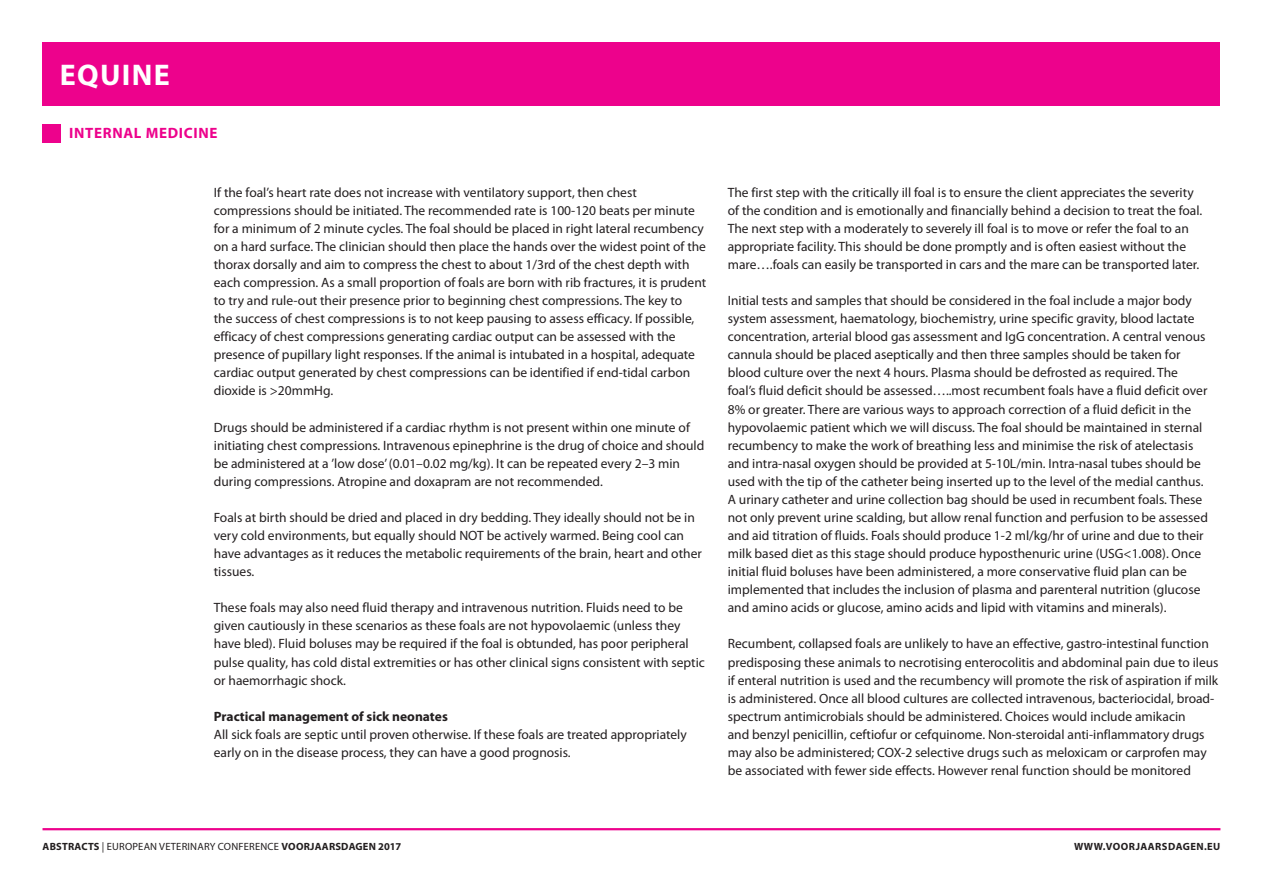
<style>
.page{position:relative;width:1263px;height:893px;background:#fff}
.page>*{position:absolute;margin:0;border:0;box-sizing:border-box;transform-origin:0 0}
.t1{font:700 30px "Myriad Pro";letter-spacing:.045em;color:#fff}
.t2{font:700 15px "Myriad Pro";letter-spacing:.045em;color:#ed028c}
._01_Platte_tekst{font:13.5px/18px "Myriad Pro";color:#231f20}
._03_Tussenkop{font:700 13.5px "Myriad Pro";color:#231f20}
.t3{font:10.5px "Myriad Pro";letter-spacing:.02em;color:#231f20}
.t4{font:700 10.5px "Myriad Pro";letter-spacing:.045em;color:#231f20}
.s1{font-weight:700}
</style>
<div class="page">
<div style="left:43px;top:43px;width:1177px;height:63px;background:#ed028c"></div>
<hr style="left:43px;top:828px;width:1177px;height:2px;background:#ed028c">
<div style="left:43px;top:124px;width:18px;height:18px;background:#ed028c"></div>
<hr style="left:1262px;top:43px;width:1px;height:31px;background:#ed028c">
<h1 class="t1" style="left:60px;top:58px;width:112px">EQUINE</h1>
<p class="t2" style="left:69px;top:125px;width:150px">INTERNAL MEDICINE</p>
<p class="_01_Platte_tekst" style="left:214px;top:183px;width:494px">If the foal’s heart rate does not increase with ventilatory support, then chest compressions should be initiated. The recommended rate is 100-120 beats per minute for a minimum of 2 minute cycles. The foal should be placed in right lateral recumbency on a hard surface. The clinician should then place the hands over the widest point of the thorax dorsally and aim to compress the chest to about 1/3rd of the chest depth with each compression. As a small proportion of foals are born with rib fractures, it is prudent to try and rule-out their presence prior to beginning chest compressions. The key to<br>the success of chest compressions is to not keep pausing to assess efficacy. If possible, efficacy of chest compressions generating cardiac output can be assessed with the presence of pupillary light responses. If the animal is intubated in a hospital, adequate cardiac output generated by chest compressions can be identified if end-tidal carbon dioxide is &gt;20mmHg.</p>
<p class="_01_Platte_tekst" style="left:214px;top:418px;width:492px">Drugs should be administered if a cardiac rhythm is not present within one minute of initiating chest compressions. Intravenous epinephrine is the drug of choice and should be administered at a ’low dose’ (0.01–0.02 mg/kg). It can be repeated every 2–3 min during compressions. Atropine and doxapram are not recommended.</p>
<p class="_01_Platte_tekst" style="left:214px;top:509px;width:489px">Foals at birth should be dried and placed in dry bedding. They ideally should not be in very cold environments, but equally should NOT be actively warmed. Being cool can have advantages as it reduces the metabolic requirements of the brain, heart and other tissues.</p>
<p class="_01_Platte_tekst" style="left:214px;top:599px;width:493px">These foals may also need fluid therapy and intravenous nutrition. Fluids need to be given cautiously in these scenarios as these foals are not hypovolaemic (unless they have bled). Fluid boluses may be required if the foal is obtunded, has poor peripheral pulse quality, has cold distal extremities or has other clinical signs consistent with septic or haemorrhagic shock.</p>
<p class="_03_Tussenkop" style="left:214px;top:709px;width:235px">Practical management of sick neonates</p>
<p class="_01_Platte_tekst" style="left:214px;top:726px;width:474px">All sick foals are septic until proven otherwise. If these foals are treated appropriately early on in the disease process, they can have a good prognosis.</p>
<p class="_01_Platte_tekst" style="left:728px;top:183px;width:476px">The first step with the critically ill foal is to ensure the client appreciates the severity of the condition and is emotionally and financially behind a decision to treat the foal.<br>The next step with a moderately to severely ill foal is to move or refer the foal to an appropriate facility. This should be done promptly and is often easiest without the mare….foals can easily be transported in cars and the mare can be transported later.</p>
<p class="_01_Platte_tekst" style="left:728px;top:292px;width:482px">Initial tests and samples that should be considered in the foal include a major body system assessment, haematology, biochemistry, urine specific gravity, blood lactate concentration, arterial blood gas assessment and IgG concentration. A central venous cannula should be placed aseptically and then three samples should be taken for blood culture over the next 4 hours. Plasma should be defrosted as required. The foal’s fluid deficit should be assessed…..most recumbent foals have a fluid deficit over 8% or greater. There are various ways to approach correction of a fluid deficit in the hypovolaemic patient which we will discuss. The foal should be maintained in sternal recumbency to make the work of breathing less and minimise the risk of atelectasis and intra-nasal oxygen should be provided at 5-10L/min. Intra-nasal tubes should be used with the tip of the catheter being inserted up to the level of the medial canthus.<br>A urinary catheter and urine collection bag should be used in recumbent foals. These not only prevent urine scalding, but allow renal function and perfusion to be assessed and aid titration of fluids. Foals should produce 1-2 ml/kg/hr of urine and due to their milk based diet as this stage should produce hyposthenuric urine (USG&lt;1.008). Once initial fluid boluses have been administered, a more conservative fluid plan can be implemented that includes the inclusion of plasma and parenteral nutrition (glucose and amino acids or glucose, amino acids and lipid with vitamins and minerals).</p>
<p class="_01_Platte_tekst" style="left:728px;top:635px;width:492px">Recumbent, collapsed foals are unlikely to have an effective, gastro-intestinal function predisposing these animals to necrotising enterocolitis and abdominal pain due to ileus if enteral nutrition is used and the recumbency will promote the risk of aspiration if milk is administered. Once all blood cultures are collected intravenous, bacteriocidal, broad&shy;spectrum antimicrobials should be administered. Choices would include amikacin<br>and benzyl penicillin, ceftiofur or cefquinome. Non-steroidal anti-inflammatory drugs may also be administered; COX-2 selective drugs such as meloxicam or carprofen may be associated with fewer side effects. However renal function should be monitored</p>
<p class="t3" style="left:43px;top:841px;width:360px"><span class="s1">ABSTRACTS</span> | EUROPEAN VETERINARY CONFERENCE <span class="s1">VOORJAARSDAGEN 2017</span></p>
<p class="t4" style="left:1074px;top:841px;width:148px">WWW.VOORJAARSDAGEN.EU</p>
</div>
